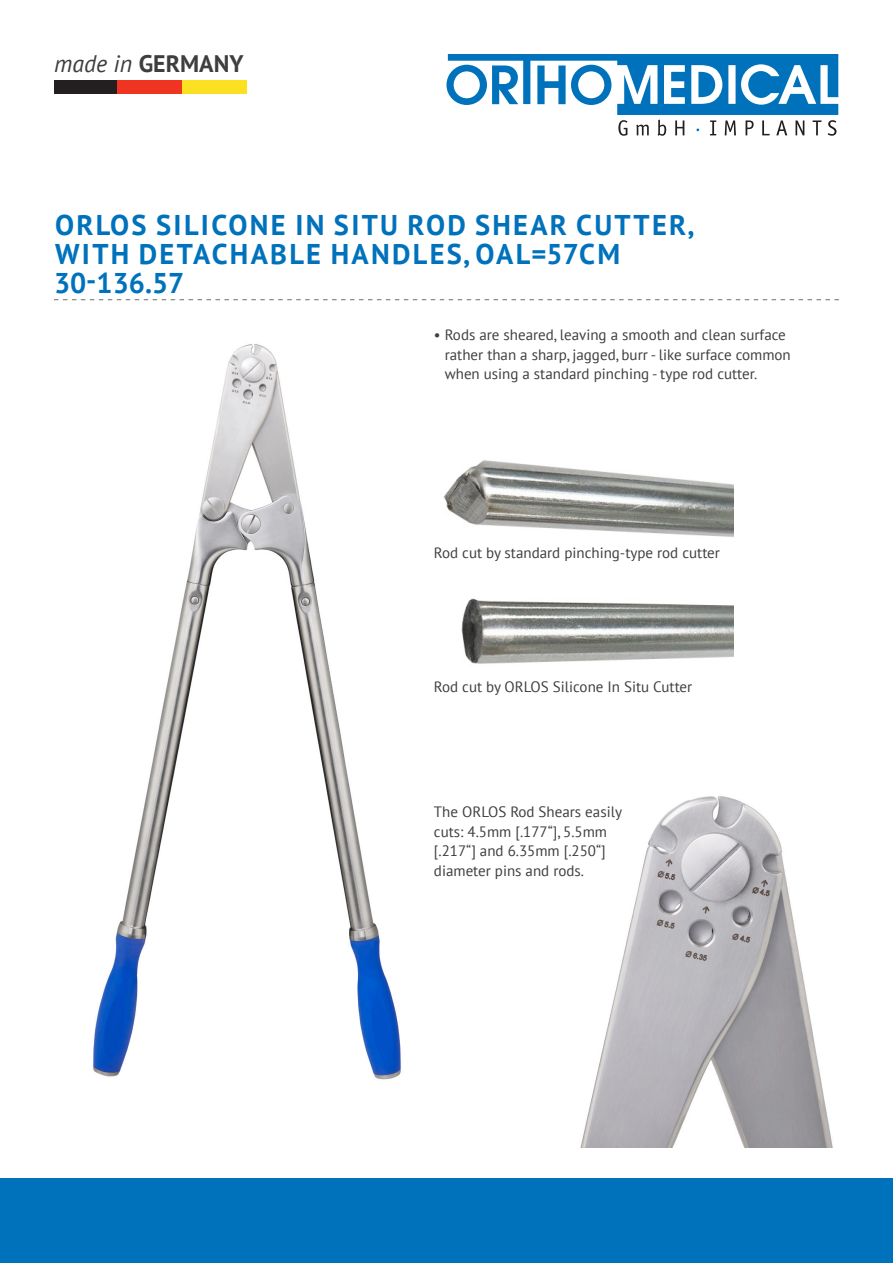
<style>
.page{position:relative;width:893px;height:1263px;background:#fff}
.page>*{position:absolute;margin:0;border:0;box-sizing:border-box;transform-origin:0 0}
.t1{font:700 28.5px/28.8px "PT Sans";letter-spacing:.08em;color:#0072bc}
.t2{font:700 23.85px "PT Sans";color:#3e3e3f}
.t3{font:15px/19.5px "PT Sans";color:#3e3e3f}
.s1{font-weight:400;font-style:italic}
</style>
<div class="page">
<img style="left:461px;top:598px;width:273px;height:66px">
<img style="left:93px;top:344px;width:308px;height:736px">
<img style="left:443px;top:460px;width:291px;height:77px">
<img style="left:580px;top:796px;width:253px;height:351px">
<svg style="left:54px;top:299px;width:785px;height:1px"></svg>
<svg style="left:446px;top:54px;width:392px;height:82px"></svg>
<div style="left:0;top:1179px;width:893px;height:84px;background:#0072bc"></div>
<div style="left:54px;top:80px;width:64px;height:14px;background:#231f20"></div>
<div style="left:117px;top:80px;width:65px;height:14px;background:#ef3522"></div>
<div style="left:182px;top:80px;width:65px;height:14px;background:#fce123"></div>
<h2 class="t2" style="left:54px;top:48px;width:191px"><span class="s1">made in</span> GERMANY</h2>
<h1 class="t1" style="left:54px;top:210px;width:641px">ORLOS SILICONE IN SITU ROD SHEAR CUTTER,<br>WITH DETACHABLE HANDLES, OAL=57CM<br>30-136.57</h1>
<p class="t3" style="left:445px;top:325px;width:347px;text-indent:-11px">• Rods are sheared, leaving a smooth and clean surface rather than a sharp, jagged, burr - like surface common when using a standard pinching - type rod cutter.</p>
<p class="t3" style="left:434px;top:542px;width:287px">Rod cut by standard pinching-type rod cutter</p>
<p class="t3" style="left:434px;top:677px;width:260px">Rod cut by ORLOS Silicone In Situ Cutter</p>
<p class="t3" style="left:434px;top:802px;width:190px">The ORLOS Rod Shears easily cuts: 4.5mm [.177“], 5.5mm [.217“] and 6.35mm [.250“] diameter pins and rods.</p>
</div>
